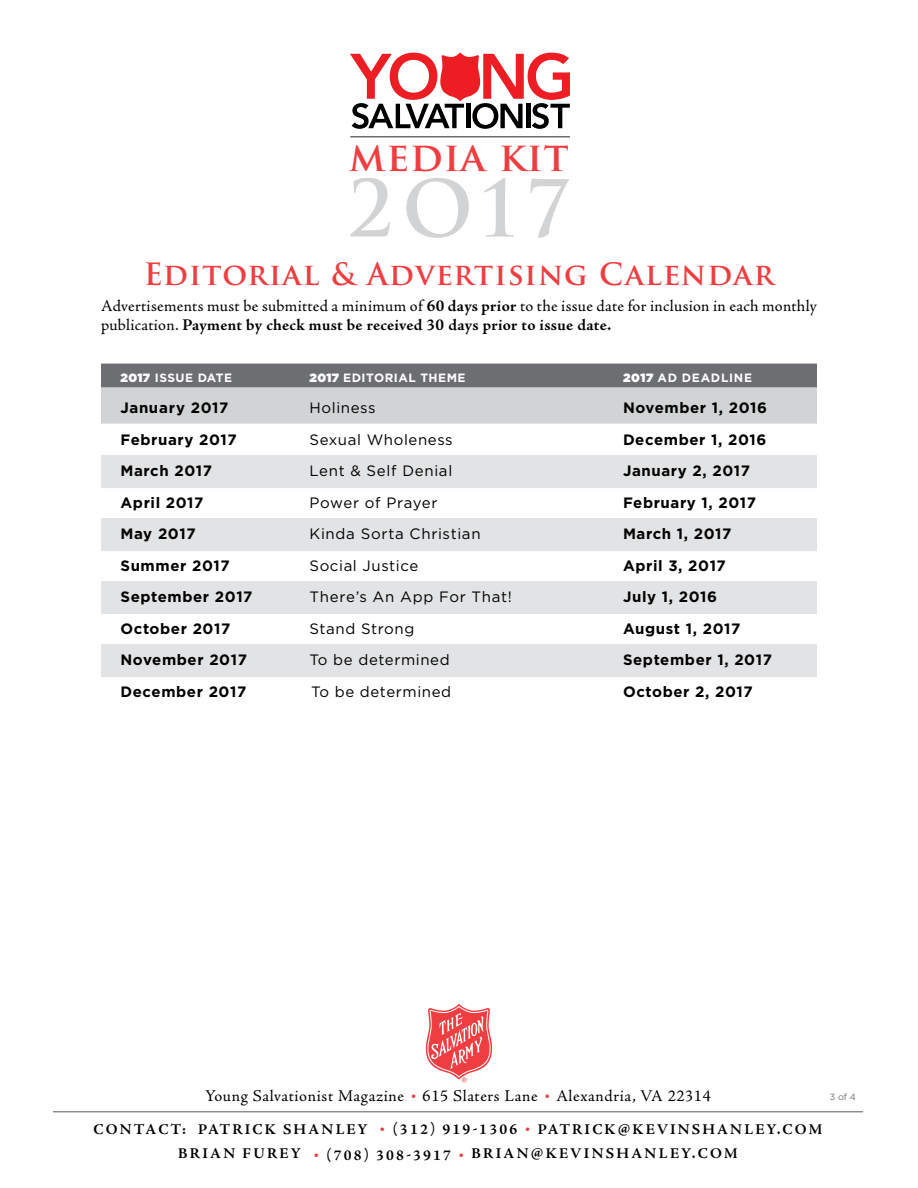
<style>
.page{position:relative;width:918px;height:1188px;background:#fff}
.page>*{position:absolute;margin:0;border:0;box-sizing:border-box;transform-origin:0 0}
.t1{font:700 76.5px "Trajan Pro";color:#d1d3d4}
.t2{font:700 39.6px "Trajan Pro";letter-spacing:.02em;color:#ef3e42}
.t3{font:700 30px "Trajan Pro";letter-spacing:.04em;color:#ef3e42}
.t4{font:16.5px/19.5px "Adobe Jenson Pro";letter-spacing:.02em;color:#000}
.t5{font:700 15px "Gotham";letter-spacing:.04em;color:#000}
.t6{font:15px "Gotham";letter-spacing:.04em;color:#000}
.t7{font:700 15px/24px "Adobe Jenson Pro";letter-spacing:.145em;color:#000;text-align:center}
.t8{font:700 12px "Gotham";letter-spacing:.04em;color:#fff}
.t9{font:700 12px "Gotham";letter-spacing:.065em;color:#fff}
.t10{font:9px "Gotham";color:#6d6e71}
.s1{font-weight:700}
.s2{font-weight:900}
.s3{font-family:"Gotham";font-size:13.5px;color:#ef3e42}
.s4{font-family:"Gotham";font-weight:400;font-size:13.5px;color:#ef3e42}
</style>
<div class="page">
<div style="left:101px;top:364px;width:716px;height:24px;background:#6d6e71"></div>
<div style="left:101px;top:388px;width:716px;height:36px;background:#d1d3d4"></div>
<div style="left:101px;top:455px;width:716px;height:33px;background:#e2e3e4"></div>
<div style="left:101px;top:518px;width:716px;height:33px;background:#e2e3e4"></div>
<div style="left:101px;top:581px;width:716px;height:33px;background:#e2e3e4"></div>
<div style="left:101px;top:644px;width:716px;height:33px;background:#e2e3e4"></div>
<hr style="left:350px;top:136px;width:220px;height:2px;background:#6d6e71">
<svg style="left:350px;top:52px;width:220px;height:77px"></svg>
<svg style="left:425px;top:1003px;width:68px;height:79px"></svg>
<hr style="left:53px;top:1111px;width:810px;height:1px;background:#6d6e71">
<h2 class="t2" style="left:349px;top:132px;width:221px">media kit</h2>
<h1 class="t1" style="left:347px;top:161px;width:225px">2O17</h1>
<h3 class="t3" style="left:144px;top:256px;width:632px">Editorial &amp; Advertising Calendar</h3>
<p class="t4" style="left:101px;top:296px;width:718px">Advertisements must be submitted a minimum of <span class="s1">60 days prior</span> to the issue date for inclusion in each monthly publication. <span class="s1">Payment by check must be received 30 days prior to issue date.</span></p>
<p class="t8" style="left:121px;top:370px;width:113px"><span class="s2">2017</span> ISSUE DATE</p>
<p class="t8" style="left:310px;top:370px;width:158px"><span class="s2">2017</span> EDITORIAL THEME</p>
<p class="t9" style="left:623px;top:370px;width:131px"><span class="s2">2017</span> AD DEADLINE</p>
<p class="t5" style="left:121px;top:399px;width:109px">January 2017</p>
<p class="t6" style="left:310px;top:399px;width:68px">Holiness</p>
<p class="t5" style="left:623px;top:399px;width:146px">November 1, 2016</p>
<p class="t5" style="left:121px;top:431px;width:118px">February 2017</p>
<p class="t6" style="left:310px;top:431px;width:145px">Sexual Wholeness</p>
<p class="t5" style="left:623px;top:431px;width:145px">December 1, 2016</p>
<p class="t5" style="left:121px;top:462px;width:93px">March 2017</p>
<p class="t6" style="left:310px;top:462px;width:144px">Lent &amp; Self Denial</p>
<p class="t5" style="left:623px;top:462px;width:129px">January 2, 2017</p>
<p class="t5" style="left:121px;top:494px;width:85px">April 2017</p>
<p class="t6" style="left:310px;top:494px;width:130px">Power of Prayer</p>
<p class="t5" style="left:623px;top:494px;width:135px">February 1, 2017</p>
<p class="t5" style="left:121px;top:525px;width:77px">May 2017</p>
<p class="t6" style="left:310px;top:525px;width:173px">Kinda Sorta Christian</p>
<p class="t5" style="left:623px;top:525px;width:110px">March 1, 2017</p>
<p class="t5" style="left:121px;top:557px;width:111px">Summer 2017</p>
<p class="t6" style="left:310px;top:557px;width:110px">Social Justice</p>
<p class="t5" style="left:623px;top:557px;width:104px">April 3, 2017</p>
<p class="t5" style="left:121px;top:588px;width:134px">September 2017</p>
<p class="t6" style="left:310px;top:588px;width:204px">There’s An App For That!</p>
<p class="t5" style="left:623px;top:588px;width:96px">July 1, 2016</p>
<p class="t5" style="left:121px;top:620px;width:111px">October 2017</p>
<p class="t6" style="left:310px;top:620px;width:106px">Stand Strong</p>
<p class="t5" style="left:623px;top:620px;width:119px">August 1, 2017</p>
<p class="t5" style="left:121px;top:651px;width:128px">November 2017</p>
<p class="t6" style="left:310px;top:651px;width:142px">To be determined</p>
<p class="t5" style="left:623px;top:651px;width:151px">September 1, 2017</p>
<p class="t5" style="left:121px;top:683px;width:127px">December 2017</p>
<p class="t6" style="left:311px;top:683px;width:142px">To be determined</p>
<p class="t5" style="left:623px;top:683px;width:131px">October 2, 2017</p>
<p class="t4" style="left:205px;top:1086px;width:507px">Young Salvationist Magazine <span class="s3">•</span> 615 Slaters Lane <span class="s3">•</span> Alexandria, VA 22314</p>
<p class="t7" style="left:94px;top:1118px;width:730px">CONTACT: PATRICK SHANLEY <span class="s4">•</span> (312) 919-1306 <span class="s4">•</span> PATRICK@KEVINSHANLEY.COM<br>BRIAN FUREY <sub>•</sub> (708) 308-3917 <sub>•</sub> BRIAN@KEVINSHANLEY.COM</p>
<p class="t10" style="left:830px;top:1092px;width:28px">3 of 4</p>
</div>
